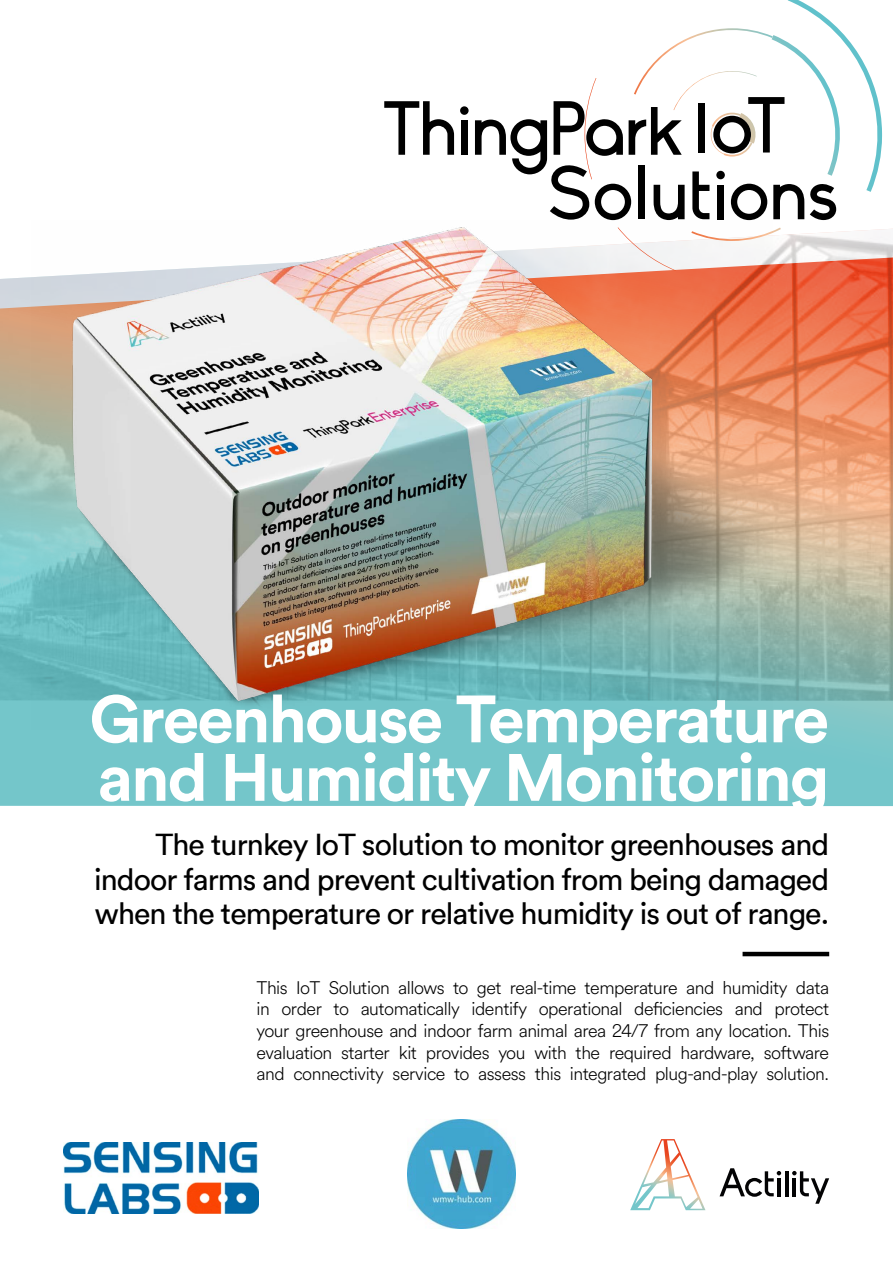
<style>
.page{position:relative;width:893px;height:1263px;background:#fff}
.page>*{position:absolute;margin:0;border:0;box-sizing:border-box;transform-origin:0 0}
.t1{font:700 66px/58.5px "Circular Pro TT";letter-spacing:-.03em;color:#fff}
.t2{font:30.3px/34.7px "Circular Pro TT";letter-spacing:-.03em;color:#000;text-align:justify}
.t3{font:300 18px/21.6px "Circular Air";letter-spacing:-.025em;color:#000;text-align:justify}
</style>
<div class="page">
<div style="left:0;top:701px;width:893px;height:105px;background:#74c6ca"></div>
<img style="left:0;top:229px;width:893px;height:472px">
<img style="left:32px;top:220px;width:740px;height:510px">
<svg style="left:630px;top:1139px;width:75px;height:71px"></svg>
<svg style="left:720px;top:1168px;width:61px;height:29px"></svg>
<hr style="left:785px;top:1171px;width:3px;height:25px;background:#030304">
<svg style="left:792px;top:1171px;width:37px;height:33px"></svg>
<hr style="left:742px;top:952px;width:87px;height:4px;background:#000">
<img style="left:64px;top:1143px;width:194px;height:70px">
<img style="left:407px;top:1120px;width:109px;height:109px">
<svg style="left:691px;top:228px;width:90px;height:15px"></svg>
<svg style="left:618px;top:227px;width:58px;height:44px"></svg>
<div style="left:461px;top:120px;width:7px;height:35px;background:#000"></div>
<div style="left:460px;top:106px;width:9px;height:9px;background:#000;border-radius:50%"></div>
<svg style="left:384px;top:101px;width:70px;height:54px"></svg>
<svg style="left:475px;top:0;width:408px;height:220px"></svg>
<h1 class="t1" style="left:89px;top:687px;width:741px">Greenhouse Temperature and Humidity Monitoring</h1>
<h2 class="t2" style="left:94px;top:826px;width:737px;text-indent:61px">The turnkey IoT solution to monitor greenhouses and indoor farms and prevent cultivation from being damaged when the temperature or relative humidity is out of range.</h2>
<p class="t3" style="left:256px;top:976px;width:574px">This IoT Solution allows to get real-time temperature and humidity data in order to automatically identify operational deficiencies and protect your greenhouse and indoor farm animal area 24/7 from any location. This evaluation starter kit provides you with the required hardware, software and connectivity service to assess this integrated plug-and-play solution.</p>
</div>
